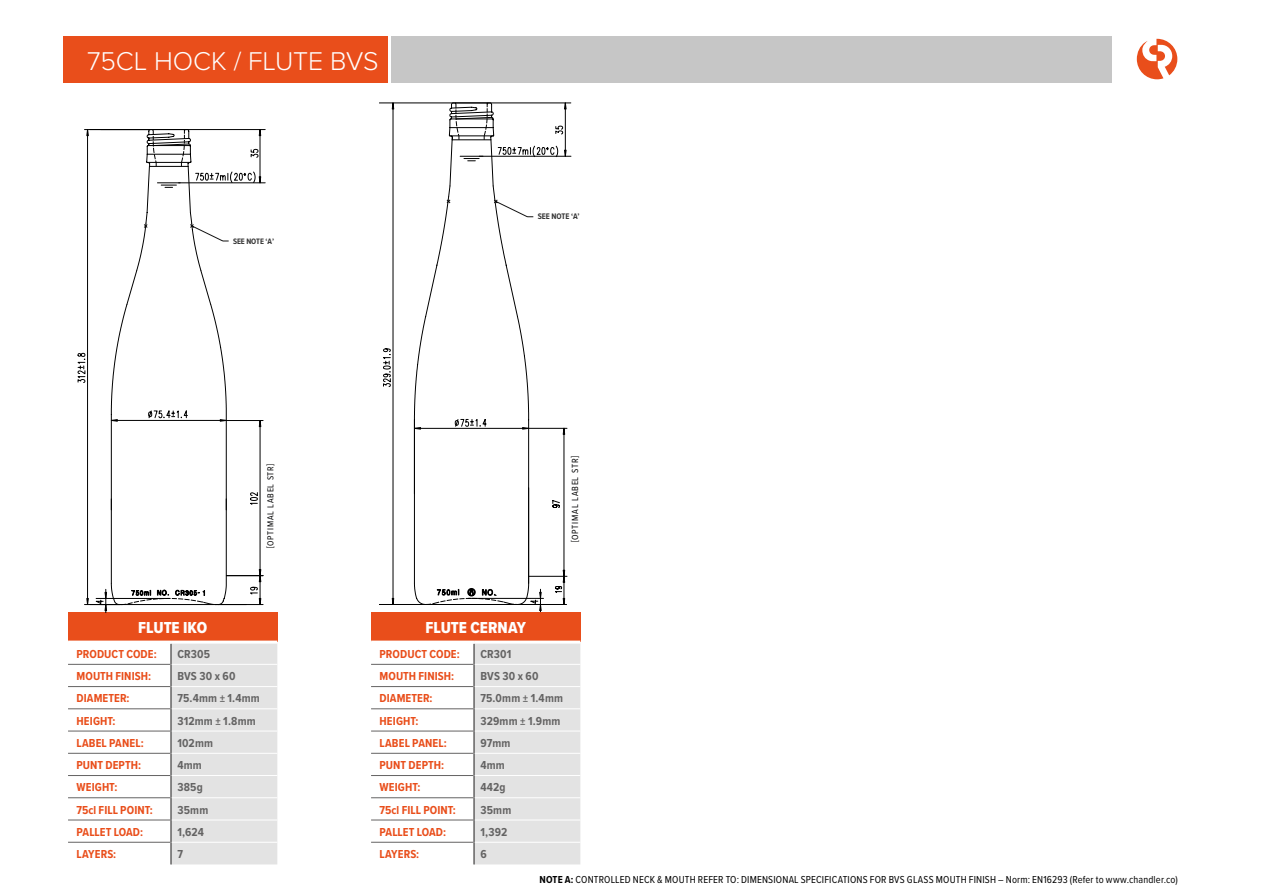
<style>
.page{position:relative;width:1263px;height:893px;background:#fff}
.page>*{position:absolute;margin:0;border:0;box-sizing:border-box;transform-origin:0 0}
.t1{font:300 26.7px "Proxima Nova";letter-spacing:-.005em;color:#fff}
.t2{font:16.5px "Proxima Nova Cond Extrabld";letter-spacing:-.005em;color:#fff}
.t3{font:700 12px "Proxima Nova Cond";letter-spacing:.005em;color:#e94e1b}
.t4{font:700 12px "Proxima Nova Cond";letter-spacing:.015em;color:#646363}
.t5{font:10.5px "Proxima Nova Cond";letter-spacing:.015em;color:#000}
.t6{font:9.15px "Proxima Nova Cond";letter-spacing:.08em;color:#020203}
.t7{font:9px "Proxima Nova Cond";letter-spacing:.08em;color:#020203}
.t8{font:700 8.4px "Proxima Nova Cond";letter-spacing:-.01em;color:#343434}
.t9{font:700 8.25px "Proxima Nova Cond";letter-spacing:-.01em;color:#343434}
.s1{font-weight:700}
</style>
<div class="page">
<div style="left:68px;top:612px;width:209px;height:30px;background:#e94e1b"></div>
<div style="left:172px;top:644px;width:105px;height:220px;background:#e3e3e3"></div>
<hr style="left:170px;top:644px;width:2px;height:20px;background:#646363">
<hr style="left:170px;top:664px;width:2px;height:23px;background:#646363">
<hr style="left:170px;top:687px;width:2px;height:22px;background:#646363">
<hr style="left:170px;top:709px;width:2px;height:22px;background:#646363">
<hr style="left:170px;top:731px;width:2px;height:22px;background:#646363">
<hr style="left:170px;top:753px;width:2px;height:22px;background:#646363">
<hr style="left:170px;top:775px;width:2px;height:23px;background:#646363">
<hr style="left:170px;top:798px;width:2px;height:22px;background:#646363">
<hr style="left:170px;top:820px;width:2px;height:22px;background:#646363">
<hr style="left:170px;top:842px;width:2px;height:22px;background:#646363">
<hr style="left:68px;top:664px;width:102px;height:1px;background:#646363">
<hr style="left:68px;top:686px;width:102px;height:1px;background:#646363">
<hr style="left:68px;top:709px;width:102px;height:1px;background:#646363">
<hr style="left:68px;top:731px;width:102px;height:1px;background:#646363">
<hr style="left:68px;top:753px;width:102px;height:1px;background:#646363">
<hr style="left:68px;top:775px;width:102px;height:1px;background:#646363">
<hr style="left:68px;top:797px;width:102px;height:1px;background:#646363">
<hr style="left:68px;top:820px;width:102px;height:1px;background:#646363">
<hr style="left:68px;top:842px;width:102px;height:1px;background:#646363">
<hr style="left:172px;top:664px;width:105px;height:1px;background:#fff">
<hr style="left:172px;top:686px;width:105px;height:1px;background:#fff">
<hr style="left:172px;top:709px;width:105px;height:1px;background:#fff">
<hr style="left:172px;top:731px;width:105px;height:1px;background:#fff">
<hr style="left:172px;top:753px;width:105px;height:1px;background:#fff">
<hr style="left:172px;top:775px;width:105px;height:1px;background:#fff">
<hr style="left:172px;top:797px;width:105px;height:1px;background:#fff">
<hr style="left:172px;top:820px;width:105px;height:1px;background:#fff">
<hr style="left:172px;top:842px;width:105px;height:1px;background:#fff">
<hr style="left:68px;top:641px;width:103px;height:3px;background:#fff">
<hr style="left:171px;top:641px;width:106px;height:3px;background:#fff">
<div style="left:371px;top:612px;width:209px;height:30px;background:#e94e1b"></div>
<div style="left:475px;top:644px;width:105px;height:220px;background:#e3e3e3"></div>
<hr style="left:473px;top:644px;width:2px;height:20px;background:#646363">
<hr style="left:473px;top:664px;width:2px;height:23px;background:#646363">
<hr style="left:473px;top:687px;width:2px;height:22px;background:#646363">
<hr style="left:473px;top:709px;width:2px;height:22px;background:#646363">
<hr style="left:473px;top:731px;width:2px;height:22px;background:#646363">
<hr style="left:473px;top:753px;width:2px;height:22px;background:#646363">
<hr style="left:473px;top:775px;width:2px;height:23px;background:#646363">
<hr style="left:473px;top:798px;width:2px;height:22px;background:#646363">
<hr style="left:473px;top:820px;width:2px;height:22px;background:#646363">
<hr style="left:473px;top:842px;width:2px;height:22px;background:#646363">
<hr style="left:371px;top:664px;width:102px;height:1px;background:#646363">
<hr style="left:371px;top:686px;width:102px;height:1px;background:#646363">
<hr style="left:371px;top:709px;width:102px;height:1px;background:#646363">
<hr style="left:371px;top:731px;width:102px;height:1px;background:#646363">
<hr style="left:371px;top:753px;width:102px;height:1px;background:#646363">
<hr style="left:371px;top:775px;width:102px;height:1px;background:#646363">
<hr style="left:371px;top:797px;width:102px;height:1px;background:#646363">
<hr style="left:371px;top:820px;width:102px;height:1px;background:#646363">
<hr style="left:371px;top:842px;width:102px;height:1px;background:#646363">
<hr style="left:475px;top:664px;width:105px;height:1px;background:#fff">
<hr style="left:475px;top:686px;width:105px;height:1px;background:#fff">
<hr style="left:475px;top:709px;width:105px;height:1px;background:#fff">
<hr style="left:475px;top:731px;width:105px;height:1px;background:#fff">
<hr style="left:475px;top:753px;width:105px;height:1px;background:#fff">
<hr style="left:475px;top:775px;width:105px;height:1px;background:#fff">
<hr style="left:475px;top:797px;width:105px;height:1px;background:#fff">
<hr style="left:475px;top:820px;width:105px;height:1px;background:#fff">
<hr style="left:475px;top:842px;width:105px;height:1px;background:#fff">
<hr style="left:371px;top:641px;width:103px;height:3px;background:#fff">
<hr style="left:474px;top:641px;width:106px;height:3px;background:#fff">
<hr style="left:179px;top:183px;width:86px;height:1px;background:#000">
<hr style="left:84px;top:129px;width:181px;height:1px;background:#000">
<hr style="left:216px;top:604px;width:47px;height:1px;background:#000">
<hr style="left:226px;top:575px;width:37px;height:1px;background:#000">
<hr style="left:226px;top:420px;width:37px;height:1px;background:#000">
<svg style="left:87px;top:129px;width:174px;height:483px"></svg>
<hr style="left:513px;top:604px;width:54px;height:1px;background:#000">
<svg style="left:379px;top:103px;width:192px;height:480px"></svg>
<svg style="left:563px;top:103px;width:3px;height:84px"></svg>
<svg style="left:393px;top:103px;width:170px;height:467px"></svg>
<svg style="left:392px;top:103px;width:2px;height:6px"></svg>
<div style="left:383px;top:347px;width:7px;height:40px;background:#fff"></div>
<svg style="left:382px;top:348px;width:9px;height:39px"></svg>
<svg style="left:379px;top:570px;width:186px;height:42px"></svg>
<svg style="left:552px;top:500px;width:8px;height:8px"></svg>
<div style="left:391px;top:37px;width:721px;height:46px;background:#c6c6c6"></div>
<div style="left:64px;top:37px;width:324px;height:46px;background:#e94e1b"></div>
<svg style="left:1137px;top:39px;width:40px;height:40px"></svg>
<h1 class="t1" style="left:87px;top:46px;width:293px">75CL HOCK / FLUTE BVS</h1>
<p class="t9" style="left:233px;top:235px;width:43px">SEE NOTE ‘A’</p>
<p class="t7" style="left:264px;top:548px;width:86px;rotate:-90deg">[OPTIMAL LABEL STR]</p>
<p class="t8" style="left:538px;top:210px;width:43px">SEE NOTE ‘A’</p>
<p class="t6" style="left:568px;top:542px;width:88px;rotate:-90deg">[OPTIMAL LABEL STR]</p>
<h2 class="t2" style="left:138px;top:616px;width:70px">FLUTE IKO</h2>
<p class="t3" style="left:77px;top:645px;width:82px">PRODUCT CODE:</p>
<p class="t4" style="left:177px;top:645px;width:34px">CR305</p>
<p class="t3" style="left:77px;top:667px;width:76px">MOUTH FINISH:</p>
<p class="t4" style="left:177px;top:667px;width:60px">BVS 30 x 60</p>
<p class="t3" style="left:77px;top:690px;width:55px">DIAMETER:</p>
<p class="t4" style="left:177px;top:690px;width:84px">75.4mm ± 1.4mm</p>
<p class="t3" style="left:77px;top:712px;width:40px">HEIGHT:</p>
<p class="t4" style="left:177px;top:712px;width:80px">312mm ± 1.8mm</p>
<p class="t3" style="left:77px;top:734px;width:69px">LABEL PANEL:</p>
<p class="t4" style="left:177px;top:734px;width:37px">102mm</p>
<p class="t3" style="left:77px;top:756px;width:66px">PUNT DEPTH:</p>
<p class="t4" style="left:177px;top:756px;width:26px">4mm</p>
<p class="t3" style="left:77px;top:778px;width:42px">WEIGHT:</p>
<p class="t4" style="left:177px;top:778px;width:27px">385g</p>
<p class="t3" style="left:77px;top:801px;width:78px">75cl FILL POINT:</p>
<p class="t4" style="left:177px;top:801px;width:32px">35mm</p>
<p class="t3" style="left:77px;top:823px;width:68px">PALLET LOAD:</p>
<p class="t4" style="left:177px;top:823px;width:28px">1,624</p>
<p class="t3" style="left:77px;top:845px;width:41px">LAYERS:</p>
<p class="t4" style="left:177px;top:845px;width:7px">7</p>
<h2 class="t2" style="left:426px;top:616px;width:102px">FLUTE CERNAY</h2>
<p class="t3" style="left:380px;top:645px;width:82px">PRODUCT CODE:</p>
<p class="t4" style="left:480px;top:645px;width:33px">CR301</p>
<p class="t3" style="left:380px;top:667px;width:76px">MOUTH FINISH:</p>
<p class="t4" style="left:480px;top:667px;width:60px">BVS 30 x 60</p>
<p class="t3" style="left:380px;top:690px;width:55px">DIAMETER:</p>
<p class="t4" style="left:480px;top:690px;width:84px">75.0mm ± 1.4mm</p>
<p class="t3" style="left:380px;top:712px;width:40px">HEIGHT:</p>
<p class="t4" style="left:480px;top:712px;width:82px">329mm ± 1.9mm</p>
<p class="t3" style="left:380px;top:734px;width:69px">LABEL PANEL:</p>
<p class="t4" style="left:480px;top:734px;width:31px">97mm</p>
<p class="t3" style="left:380px;top:756px;width:66px">PUNT DEPTH:</p>
<p class="t4" style="left:480px;top:756px;width:26px">4mm</p>
<p class="t3" style="left:380px;top:778px;width:42px">WEIGHT:</p>
<p class="t4" style="left:480px;top:778px;width:27px">442g</p>
<p class="t3" style="left:380px;top:801px;width:78px">75cl FILL POINT:</p>
<p class="t4" style="left:480px;top:801px;width:32px">35mm</p>
<p class="t3" style="left:380px;top:823px;width:68px">PALLET LOAD:</p>
<p class="t4" style="left:480px;top:823px;width:28px">1,392</p>
<p class="t3" style="left:380px;top:845px;width:41px">LAYERS:</p>
<p class="t4" style="left:480px;top:845px;width:8px">6</p>
<p class="t5" style="left:539px;top:872px;width:640px"><span class="s1">NOTE A:</span> CONTROLLED NECK &amp; MOUTH REFER TO: DIMENSIONAL SPECIFICATIONS FOR BVS GLASS MOUTH FINISH – Norm: EN16293 (Refer to www.chandler.co)</p>
</div>
